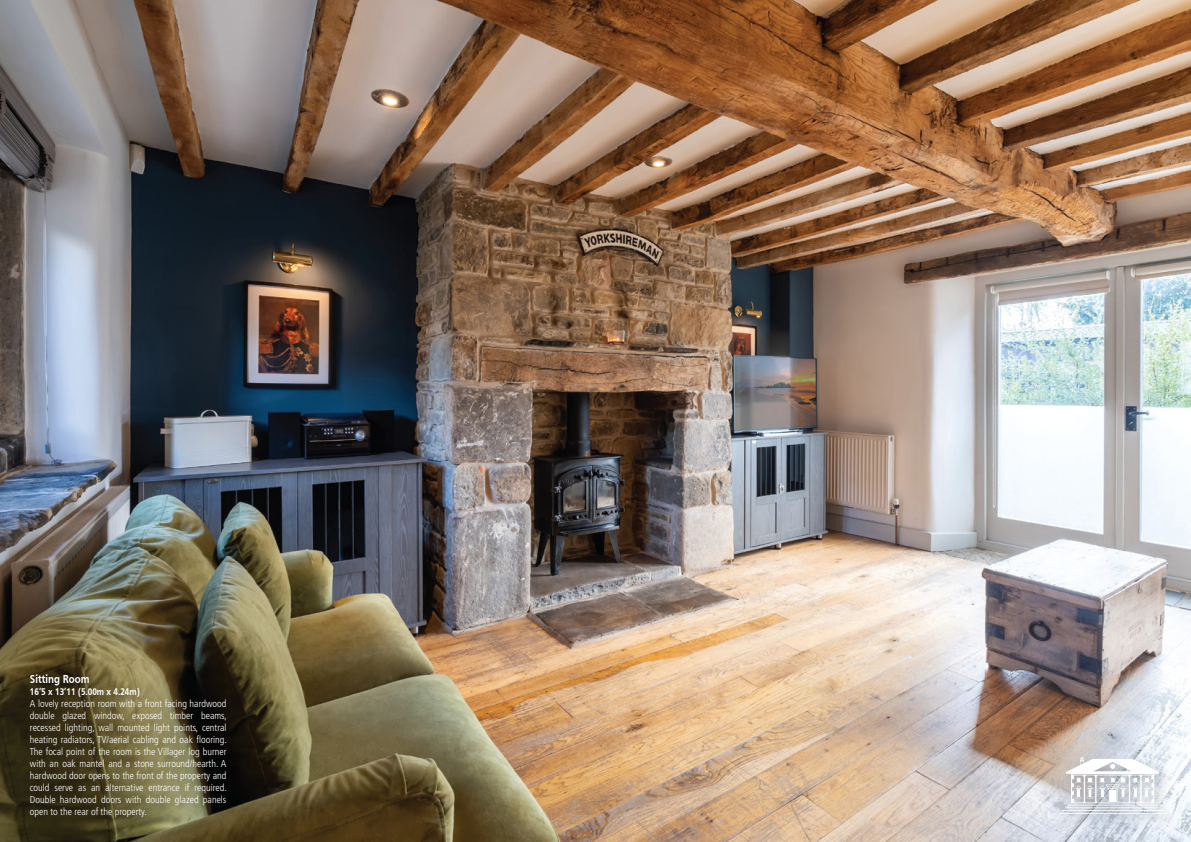
<style>
.page{position:relative;width:1191px;height:842px;background:#fff}
.page>*{position:absolute;margin:0;border:0;box-sizing:border-box;transform-origin:0 0}
.t1{font:700 12px "Frutiger Cnd";color:#fff}
.t2{font:300 condensed 10px/12px "Frutiger LT Std";color:#fff;text-align:justify}
.t3{font:700 10px "Frutiger Cnd";color:#fff}
</style>
<div class="page">
<img style="left:0;top:0;width:1191px;height:842px">
<img style="left:1048px;top:748px;width:139px;height:87px">
<svg style="left:1058px;top:757px;width:109px;height:57px"></svg>
<img style="left:18px;top:661px;width:229px;height:174px">
<p class="t1" style="left:30px;top:672px;width:61px">Sitting Room</p>
<p class="t3" style="left:30px;top:686px;width:111px">16’5 x 13’11 (5.00m x 4.24m)</p>
<p class="t2" style="left:30px;top:698px;width:198px">A lovely reception room with a front facing hardwood double glazed window, exposed timber beams, recessed lighting, wall mounted light points, central heating radiators, TV/aerial cabling and oak flooring.<br>The focal point of the room is the Villager log burner with an oak mantel and a stone surround/hearth. A hardwood door opens to the front of the property and could serve as an alternative entrance if required.<br>Double hardwood doors with double glazed panels open to the rear of the property.</p>
</div>
